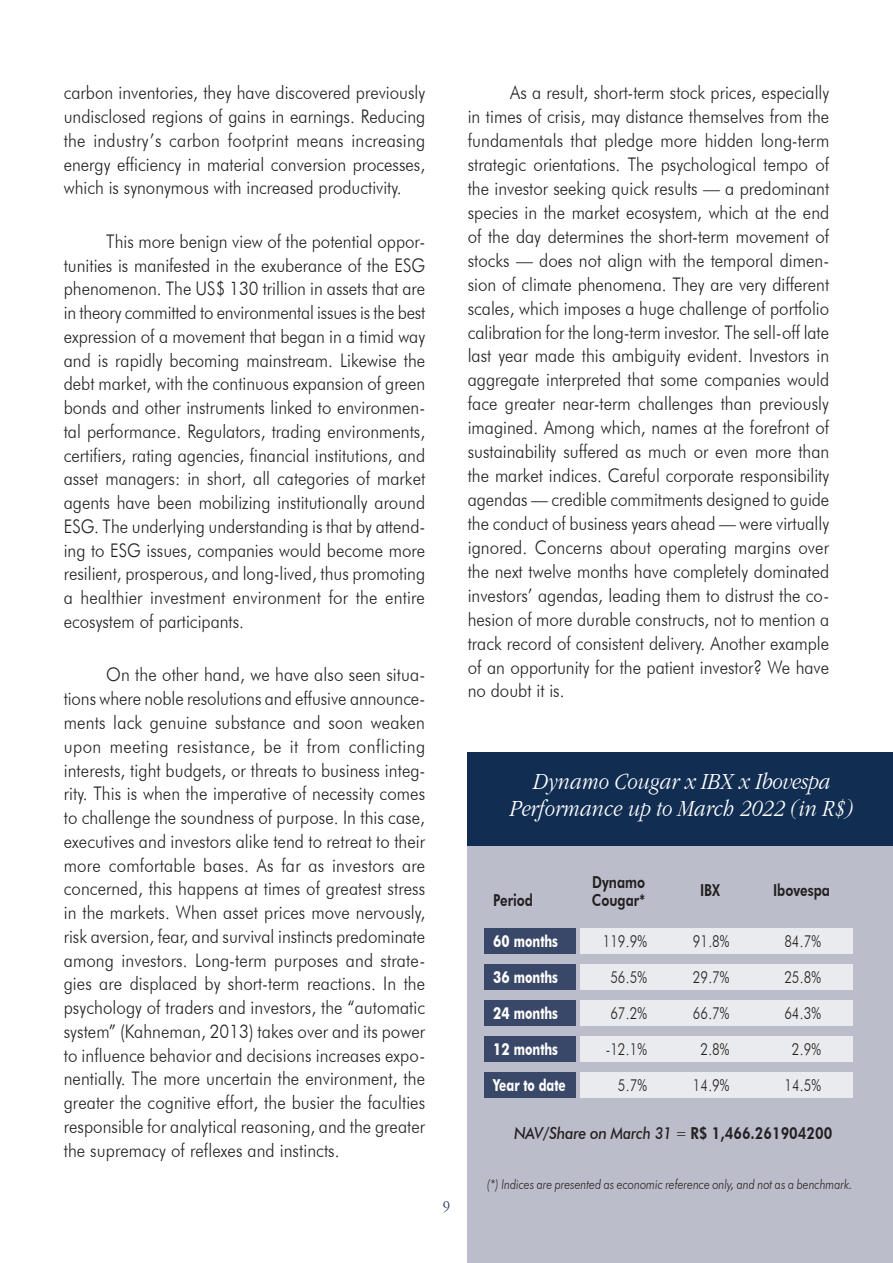
<style>
.page{position:relative;width:893px;height:1263px;background:#fff}
.page>*{position:absolute;margin:0;border:0;box-sizing:border-box;transform-origin:0 0}
.t1{font:italic 24px/27px "Gatineau";color:#fff;text-align:center;scale:.85 1}
.t2{font:300 18.75px/23.7px "Futura BT";color:#231f20;text-align:justify;scale:.9 1}
.t3{font:300 16.5px "Futura BT";color:#231f20;scale:.8 1}
.t4{font:700 16.5px/36px "Futura BT";color:#fff;scale:.8 1}
.t5{font:italic 500 16.5px "Futura BT";letter-spacing:-.02em;color:#231f20;scale:.9 1}
.t6{font:800 16.5px "Futura BT";color:#231f20;scale:.8 1}
.t7{font:15px "Gatineau Plain";color:#112d52;scale:.9 1}
.t8{font:italic 300 13.5px "Futura BT";color:#231f20;scale:.85 1}
.s1{font-weight:300;font-style:normal}
.s2{font-weight:800;font-style:normal}
</style>
<div class="page">
<div style="left:468px;top:837px;width:425px;height:426px;background:#bbbdca"></div>
<div style="left:468px;top:753px;width:425px;height:93px;background:#112d52"></div>
<div style="left:581px;top:928px;width:272px;height:26px;background:#eaebef"></div>
<div style="left:581px;top:964px;width:272px;height:26px;background:#eaebef"></div>
<div style="left:581px;top:1000px;width:272px;height:26px;background:#eaebef"></div>
<div style="left:581px;top:1036px;width:272px;height:26px;background:#eaebef"></div>
<div style="left:581px;top:1072px;width:272px;height:26px;background:#eaebef"></div>
<div style="left:484px;top:928px;width:92px;height:26px;background:#394768"></div>
<div style="left:484px;top:964px;width:92px;height:26px;background:#394768"></div>
<div style="left:484px;top:1000px;width:92px;height:26px;background:#394768"></div>
<div style="left:484px;top:1036px;width:92px;height:26px;background:#394768"></div>
<div style="left:484px;top:1072px;width:92px;height:26px;background:#394768"></div>
<p class="t2" style="left:64px;top:81px;width:403px">carbon inventories, they have discovered previously undisclosed regions of gains in earnings. Reducing the industry’s carbon footprint means increasing energy efficiency in material conversion processes, which is synonymous with increased productivity.</p>
<p class="t2" style="left:64px;top:229px;width:403px;text-indent:43px">This more benign view of the potential oppor&shy;tunities is manifested in the exuberance of the ESG phenomenon. The US$ 130 trillion in assets that are in theory committed to environmental issues is the best expression of a movement that began in a timid way and is rapidly becoming mainstream. Likewise the debt market, with the continuous expansion of green bonds and other instruments linked to environmen&shy;tal performance. Regulators, trading environments, certifiers, rating agencies, financial institutions, and asset managers: in short, all categories of market agents have been mobilizing institutionally around ESG. The underlying understanding is that by attend&shy;ing to ESG issues, companies would become more resilient, prosperous, and long-lived, thus promoting a healthier investment environment for the entire ecosystem of participants.</p>
<p class="t2" style="left:64px;top:663px;width:403px;text-indent:43px">On the other hand, we have also seen situa&shy;tions where noble resolutions and effusive announce&shy;ments lack genuine substance and soon weaken upon meeting resistance, be it from conflicting interests, tight budgets, or threats to business integ&shy;rity. This is when the imperative of necessity comes to challenge the soundness of purpose. In this case, executives and investors alike tend to retreat to their more comfortable bases. As far as investors are concerned, this happens at times of greatest stress in the markets. When asset prices move nervously, risk aversion, fear, and survival instincts predominate among investors. Long-term purposes and strate&shy;gies are displaced by short-term reactions. In the psychology of traders and investors, the “automatic system” (Kahneman, 2013) takes over and its power to influence behavior and decisions increases expo&shy;nentially. The more uncertain the environment, the greater the cognitive effort, the busier the faculties responsible for analytical reasoning, and the greater the supremacy of reflexes and instincts.</p>
<p class="t7" style="left:443px;top:1199px;width:9px">9</p>
<p class="t2" style="left:468px;top:80px;width:403px;text-indent:43px">As a result, short-term stock prices, especially in times of crisis, may distance themselves from the fundamentals that pledge more hidden long-term strategic orientations. The psychological tempo of the investor seeking quick results — a predominant species in the market ecosystem, which at the end of the day determines the short-term movement of stocks — does not align with the temporal dimen&shy;sion of climate phenomena. They are very different scales, which imposes a huge challenge of portfolio calibration for the long-term investor. The sell-off late last year made this ambiguity evident. Investors in aggregate interpreted that some companies would face greater near-term challenges than previously imagined. Among which, names at the forefront of sustainability suffered as much or even more than the market indices. Careful corporate responsibility agendas — credible commitments designed to guide the conduct of business years ahead — were virtually ignored. Concerns about operating margins over the next twelve months have completely dominated investors’ agendas, leading them to distrust the co&shy;hesion of more durable constructs, not to mention a track record of consistent delivery. Another example of an opportunity for the patient investor? We have no doubt it is.</p>
<p class="t1" style="left:509px;top:769px;width:406px">Dynamo Cougar x IBX x Ibovespa<br>Performance up to March 2022 (in R$)</p>
<p class="t6" style="left:592px;top:872px;width:68px">Dynamo</p>
<p class="t6" style="left:700px;top:880px;width:27px">IBX</p>
<p class="t6" style="left:773px;top:880px;width:73px">Ibovespa</p>
<p class="t6" style="left:493px;top:890px;width:51px">Period</p>
<p class="t6" style="left:592px;top:890px;width:68px">Cougar*</p>
<p class="t4" style="left:493px;top:922px;width:92px">60 months<br>36 months<br>24 months<br>12 months<br>Year to date</p>
<p class="t5" style="left:514px;top:1123px;width:355px">NAV/Share on March 31 <span class="s1">=</span> <span class="s2">R$ 1,466.261904200</span></p>
<p class="t3" style="left:603px;top:931px;width:57px">119 .9%</p>
<p class="t3" style="left:693px;top:931px;width:47px">91 .8%</p>
<p class="t3" style="left:784px;top:931px;width:47px">84 .7%</p>
<p class="t3" style="left:610px;top:967px;width:47px">56 .5%</p>
<p class="t3" style="left:693px;top:967px;width:47px">29 .7%</p>
<p class="t3" style="left:784px;top:967px;width:47px">25 .8%</p>
<p class="t3" style="left:610px;top:1003px;width:47px">67 .2%</p>
<p class="t3" style="left:693px;top:1003px;width:47px">66 .7%</p>
<p class="t3" style="left:784px;top:1003px;width:47px">64 .3%</p>
<p class="t3" style="left:606px;top:1039px;width:53px">-12 .1%</p>
<p class="t3" style="left:700px;top:1039px;width:38px">2 .8%</p>
<p class="t3" style="left:792px;top:1039px;width:38px">2 .9%</p>
<p class="t3" style="left:618px;top:1075px;width:38px">5 .7%</p>
<p class="t3" style="left:693px;top:1075px;width:47px">14 .9%</p>
<p class="t3" style="left:784px;top:1075px;width:47px">14 .5%</p>
<p class="t8" style="left:487px;top:1175px;width:432px">(*) Indices are presented as economic reference only, and not as a benchmark.</p>
</div>
